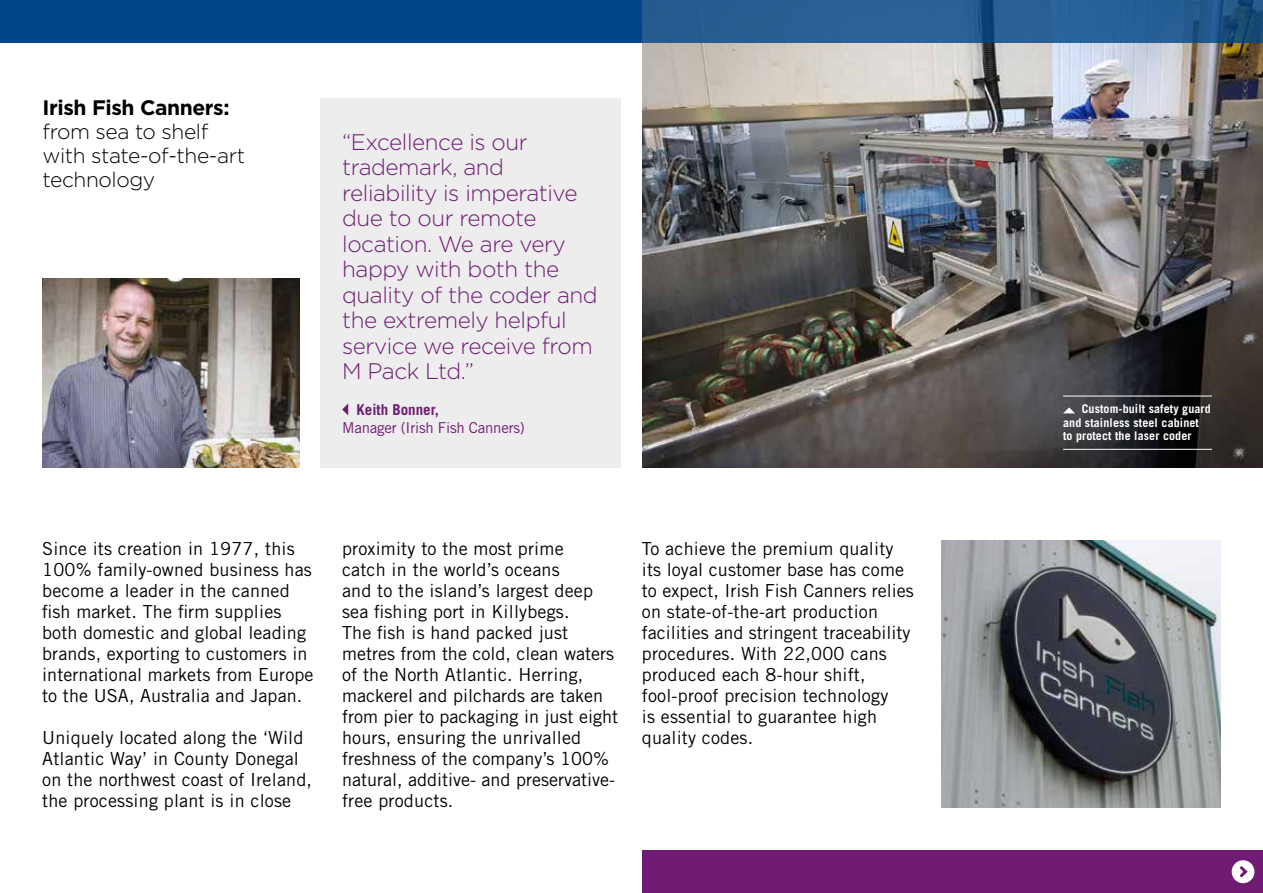
<style>
.page{position:relative;width:1263px;height:893px;background:#fff}
.page>*{position:absolute;margin:0;border:0;box-sizing:border-box;transform-origin:0 0}
.t1{font:300 22.5px/25.5px "Gotham";letter-spacing:-.02em;color:#701c74}
.t2{font:300 21px/24px "Gotham";letter-spacing:-.02em;color:#000}
.t3{font:700 21px "Gotham";letter-spacing:-.02em;color:#000}
.t4{font:18px/21px "Trade Gothic LT Std";letter-spacing:.01em;color:#000}
.t5{font:15px "Trade Gothic LT Std";letter-spacing:-.015em;color:#701c74}
.t6{font:700 15px "Trade Gothic LT Std";color:#701c74}
.t7{font:700 12px/13.5px "Trade Gothic LT Std";letter-spacing:.01em;color:#fff}
</style>
<div class="page">
<div style="left:321px;top:98px;width:300px;height:370px;background:#ededed"></div>
<svg style="left:342px;top:403px;width:6px;height:12px"></svg>
<img style="left:43px;top:279px;width:257px;height:189px">
<div style="left:642px;top:850px;width:621px;height:43px;background:#701c74"></div>
<img style="left:642px;top:43px;width:621px;height:425px">
<div style="left:0;top:0;width:642px;height:43px;background:#004587"></div>
<svg style="left:642px;top:0;width:621px;height:43px;background:#265c90"></svg>
<div style="left:1232px;top:860px;width:22px;height:23px;background:#fff;border-radius:50%"></div>
<svg style="left:1240px;top:866px;width:8px;height:12px"></svg>
<img style="left:942px;top:540px;width:278px;height:268px">
<hr style="left:1063px;top:396px;width:149px;height:1px;background:#fff">
<hr style="left:1063px;top:449px;width:149px;height:1px;background:#fff">
<svg style="left:1063px;top:407px;width:12px;height:6px"></svg>
<p class="t3" style="left:43px;top:93px;width:189px">Irish Fish Canners:</p>
<p class="t2" style="left:43px;top:119px;width:204px">from sea to shelf with state-of-the-art technology</p>
<p class="t1" style="left:342px;top:129px;width:257px">“Excellence is our trademark, and reliability is imperative due to our remote location. We are very happy with both the quality of the coder and the extremely helpful service we receive from<br>M Pack Ltd.”</p>
<p class="t6" style="left:357px;top:401px;width:84px">Keith Bonner,</p>
<p class="t5" style="left:342px;top:419px;width:184px">Manager (Irish Fish Canners)</p>
<p class="t4" style="left:42px;top:538px;width:273px">Since its creation in 1977, this<br>100% family-owned business has become a leader in the canned fish market. The firm supplies both domestic and global leading brands, exporting to customers in international markets from Europe to the USA, Australia and Japan.</p>
<p class="t4" style="left:42px;top:727px;width:271px">Uniquely located along the ‘Wild<br>Atlantic Way’ in County Donegal on the northwest coast of Ireland, the processing plant is in close</p>
<p class="t4" style="left:342px;top:538px;width:277px">proximity to the most prime<br>catch in the world’s oceans<br>and to the island’s largest deep sea fishing port in Killybegs.<br>The fish is hand packed just metres from the cold, clean waters of the North Atlantic. Herring, mackerel and pilchards are taken from pier to packaging in just eight hours, ensuring the unrivalled freshness of the company’s 100% natural, additive- and preservative&shy;free products.</p>
<p class="t4" style="left:642px;top:538px;width:273px">To achieve the premium quality its loyal customer base has come to expect, Irish Fish Canners relies on state-of-the-art production facilities and stringent traceability procedures. With 22,000 cans produced each 8-hour shift, fool-proof precision technology<br>is essential to guarantee high quality codes.</p>
<p class="t7" style="left:1063px;top:402px;width:149px;text-indent:19px">Custom-built safety guard and stainless steel cabinet to protect the laser coder</p>
</div>
